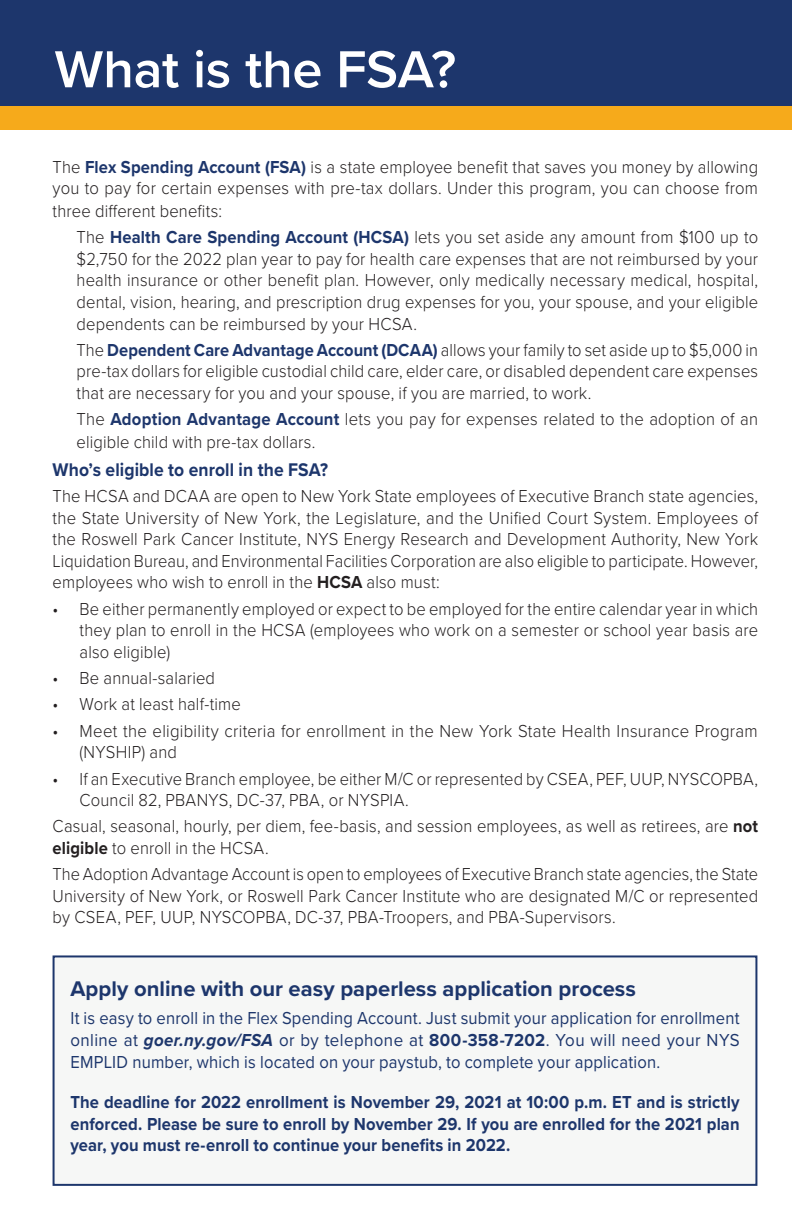
<style>
.page{position:relative;width:792px;height:1224px;background:#fff}
.page>*{position:absolute;margin:0;border:0;box-sizing:border-box;transform-origin:0 0}
.pageheader{font:600 54px "Proxima Nova";letter-spacing:-.01em;color:#fff}
.Body_subhead_Blue{font:700 22px "Proxima Nova";color:#1d366c}
.Body_Text_Color{font:700 19px "Proxima Nova";letter-spacing:.005em;color:#1d366c;scale:.92 1}
.Body_Text_REG{font:300 18px/21.6px "Proxima Nova";letter-spacing:.01em;color:#231f20;text-align:justify;scale:.92 1}
.Body_Text_REG-2{font:300 18px/21.6px "Proxima Nova";letter-spacing:.01em;color:#231f20;text-align:justify;scale:.91 1}
.Body_INDENT{font:300 18px/21.6px "Proxima Nova";letter-spacing:.01em;color:#231f20;text-align:justify;scale:.92 1}
.Body_Text_REG-3{font:18px/22.2px "Proxima Nova";letter-spacing:.01em;color:#1d366c;text-align:justify;scale:.92 1}
.Body_Text_REG-4{font:700 18px/21.6px "Proxima Nova";letter-spacing:.01em;color:#1d366c;text-align:justify;scale:.92 1}
.Body_Text_REG-5{font:300 18px/22.8px "Proxima Nova";letter-spacing:.01em;color:#231f20;scale:.93 1}
.Body_INDENT-2{font:300 18px/21.6px "Proxima Nova";letter-spacing:.01em;color:#231f20;scale:.93 1}
.s1{font-weight:700;color:#1d366c}
.s2{font-weight:700}
.s3{font-weight:700;font-style:italic}
</style>
<div class="page">
<div style="left:0;top:0;width:792px;height:107px;background:#1d366c"></div>
<div style="left:53px;top:955px;width:704px;height:231px;background:#f6f7f6;border:2px solid #1d366c"></div>
<div style="left:0;top:106px;width:792px;height:24px;background:#f6aa1b"></div>
<p class="pageheader" style="left:55px;top:29px;width:403px">What is the FSA?</p>
<p class="Body_Text_REG" style="left:53px;top:154px;width:768px;line-height:22.2px">The <span class="s1">Flex Spending Account (FSA)</span> is a state employee benefit that saves you money by allowing you to pay for certain expenses with pre-tax dollars. Under this program, you can choose from three different benefits:</p>
<p class="Body_Text_REG" style="left:77px;top:225px;width:742px">The <span class="s1">Health Care Spending Account (HCSA)</span> lets you set aside any amount from $100 up to $2,750 for the 2022 plan year to pay for health care expenses that are not reimbursed by your health insurance or other benefit plan. However, only medically necessary medical, hospital, dental, vision, hearing, and prescription drug expenses for you, your spouse, and your eligible dependents can be reimbursed by your HCSA.</p>
<p class="Body_Text_REG-2" style="left:77px;top:338px;width:750px">The <span class="s1">Dependent Care Advantage Account (DCAA)</span> allows your family to set aside up to $5,000 in pre-tax dollars for eligible custodial child care, elder care, or disabled dependent care expenses that are necessary for you and your spouse, if you are married, to work.</p>
<p class="Body_Text_REG-5" style="left:77px;top:407px;width:734px">The <span class="s1">Adoption Advantage Account</span> lets you pay for expenses related to the adoption of an eligible child with pre-tax dollars.</p>
<p class="Body_Text_Color" style="left:53px;top:455px;width:301px">Who’s eligible to enroll in the FSA?</p>
<p class="Body_Text_REG" style="left:53px;top:484px;width:769px">The HCSA and DCAA are open to New York State employees of Executive Branch state agencies, the State University of New York, the Legislature, and the Unified Court System. Employees of the Roswell Park Cancer Institute, NYS Energy Research and Development Authority, New York Liquidation Bureau, and Environmental Facilities Corporation are also eligible to participate. However, employees who wish to enroll in the <span class="s2">HCSA</span> also must:</p>
<p class="Body_INDENT" style="left:80px;top:597px;width:739px;text-indent:-27px">• Be either permanently employed or expect to be employed for the entire calendar year in which they plan to enroll in the HCSA (employees who work on a semester or school year basis are also eligible)</p>
<p class="Body_INDENT" style="left:53px;top:666px;width:178px">• Be annual-salaried</p>
<p class="Body_INDENT" style="left:53px;top:693px;width:206px">• Work at least half-time</p>
<p class="Body_INDENT-2" style="left:80px;top:719px;width:731px;text-indent:-27px">• Meet the eligibility criteria for enrollment in the New York State Health Insurance Program (NYSHIP) and</p>
<p class="Body_INDENT" style="left:80px;top:767px;width:739px;text-indent:-27px">• If an Executive Branch employee, be either M/C or represented by CSEA, PEF, UUP, NYSCOPBA,<br>Council 82, PBANYS, DC-37, PBA, or NYSPIA.</p>
<p class="Body_Text_REG" style="left:53px;top:815px;width:768px">Casual, seasonal, hourly, per diem, fee-basis, and session employees, as well as retirees, are <span class="s2">not eligible</span> to enroll in the HCSA.</p>
<p class="Body_Text_REG-2" style="left:53px;top:863px;width:777px">The Adoption Advantage Account is open to employees of Executive Branch state agencies, the State University of New York, or Roswell Park Cancer Institute who are designated M/C or represented by CSEA, PEF, UUP, NYSCOPBA, DC-37, PBA-Troopers, and PBA-Supervisors.</p>
<p class="Body_subhead_Blue" style="left:70px;top:972px;width:567px">Apply online with our easy paperless application process</p>
<p class="Body_Text_REG-3" style="left:70px;top:1006px;width:729px">It is easy to enroll in the Flex Spending Account. Just submit your application for enrollment online at <span class="s3">goer.ny.gov/FSA</span> or by telephone at <span class="s2">800-358-7202</span>. You will need your NYS EMPLID number, which is located on your paystub, to complete your application.</p>
<p class="Body_Text_REG-4" style="left:70px;top:1091px;width:729px">The deadline for 2022 enrollment is November 29, 2021 at 10:00 p.m. ET and is strictly enforced. Please be sure to enroll by November 29. If you are enrolled for the 2021 plan year, you must re-enroll to continue your benefits in 2022.</p>
</div>
